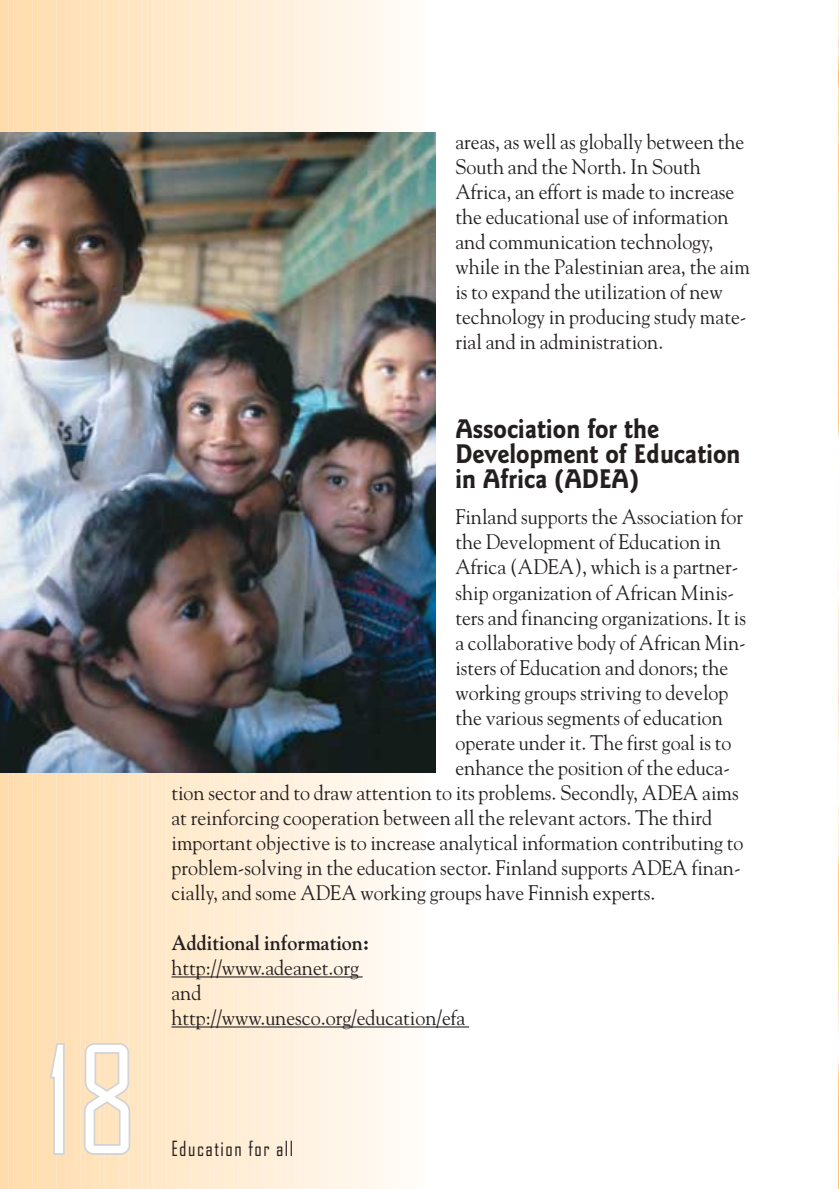
<style>
.page{position:relative;width:839px;height:1189px;background:#fff}
.page>*{position:absolute;margin:0;border:0;box-sizing:border-box;transform-origin:0 0}
.t1{font:144px "Bureau Agency";color:#fff}
.t2{font:700 28px/25px "Goudy Sans";color:#231f1f;scale:.9 1}
.t3{font:21px/25px "Goudy";color:#231f1f;scale:.95 1}
.t4{font:700 21px "Goudy";color:#231f1f;scale:.95 1}
.t5{font:20px "Bureau Agency";letter-spacing:.085em;color:#231f1f;scale:.95 1}
</style>
<div class="page">
<img style="left:0;top:0;width:839px;height:1189px">
<h1 class="t1" style="left:45px;top:1044px;width:93px">18</h1>
<p class="t3" style="left:455px;top:131px;width:311px">areas, as well as globally between the South and the North. In South Africa, an effort is made to increase the educational use of information and communication technology, while in the Palestinian area, the aim is to expand the utilization of new technology in producing study mate&shy;rial and in administration.</p>
<h2 class="t2" style="left:455px;top:418px;width:318px">Association for the<br>Development of Education in Africa (ADEA)</h2>
<p class="t3" style="left:455px;top:506px;width:304px">Finland supports the Association for</p>
<p class="t3" style="left:455px;top:531px;width:281px">the Development of Education in</p>
<p class="t3" style="left:455px;top:556px;width:299px">Africa (ADEA), which is a partner-</p>
<p class="t3" style="left:455px;top:581px;width:295px">ship organization of African Minis-</p>
<p class="t3" style="left:455px;top:606px;width:307px">ters and financing organizations. It is</p>
<p class="t3" style="left:455px;top:631px;width:307px">a collaborative body of African Min-</p>
<p class="t3" style="left:455px;top:656px;width:289px">isters of Education and donors; the</p>
<p class="t3" style="left:455px;top:681px;width:289px">working groups striving to develop</p>
<p class="t3" style="left:455px;top:706px;width:283px">the various segments of education</p>
<p class="t3" style="left:455px;top:731px;width:292px">operate under it. The first goal is to</p>
<p class="t3" style="left:455px;top:756px;width:291px">enhance the position of the educa-</p>
<p class="t3" style="left:171px;top:781px;width:598px">tion sector and to draw attention to its problems. Secondly, ADEA aims</p>
<p class="t3" style="left:171px;top:806px;width:570px">at reinforcing cooperation between all the relevant actors. The third</p>
<p class="t3" style="left:171px;top:831px;width:603px">important objective is to increase analytical information contributing to</p>
<p class="t3" style="left:171px;top:856px;width:600px">problem-solving in the education sector. Finland supports ADEA finan-</p>
<p class="t3" style="left:171px;top:881px;width:511px">cially, and some ADEA working groups have Finnish experts.</p>
<p class="t4" style="left:171px;top:934px;width:210px">Additional information:</p>
<p class="t3" style="left:171px;top:956px;width:311px">http://www.adeanet.org<br>and http://www.unesco.org/education/efa</p>
<p class="t5" style="left:171px;top:1140px;width:130px">Education for all</p>
</div>
